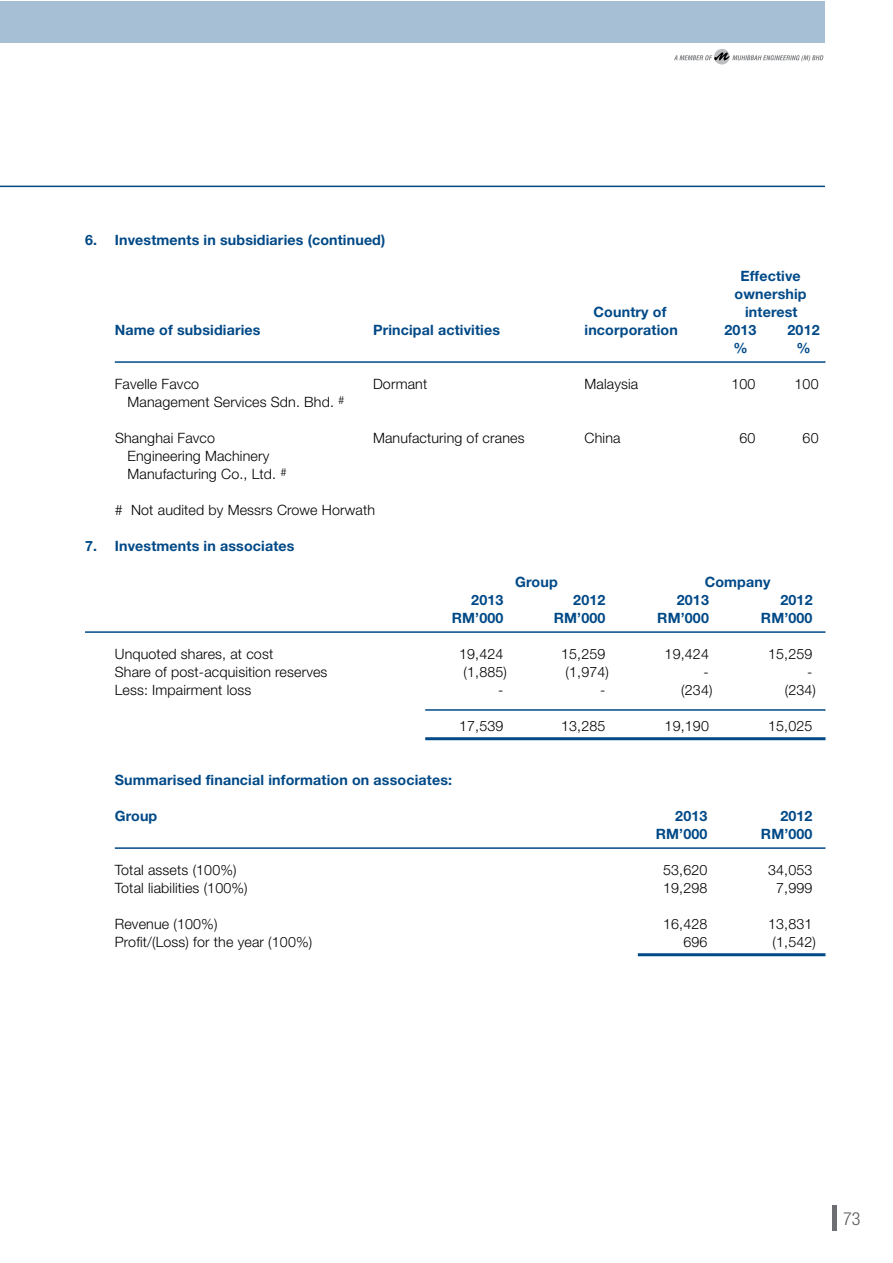
<style>
.page{position:relative;width:893px;height:1263px;background:#fff}
.page>*{position:absolute;margin:0;border:0;box-sizing:border-box;transform-origin:0 0}
.t1{font:300 condensed 18px "Helvetica Neue";color:#58595b}
.t2{font:300 14.25px/18px "Helvetica Neue";letter-spacing:.01em;color:#000}
.t3{font:700 14.25px/18px "Helvetica Neue";letter-spacing:.01em;color:#004987;text-align:center}
</style>
<div class="page">
<svg style="left:714px;top:49px;width:16px;height:16px"></svg>
<svg style="left:674px;top:52px;width:149px;height:10px"></svg>
<div style="left:832px;top:1205px;width:5px;height:25px;background:#6d6e71"></div>
<div style="left:0;top:1px;width:825px;height:42px;background:#a6bfd5"></div>
<hr style="left:115px;top:361px;width:710px;height:2px;background:#004987">
<hr style="left:85px;top:631px;width:740px;height:2px;background:#004987">
<hr style="left:425px;top:709px;width:400px;height:2px;background:#004987">
<hr style="left:425px;top:737px;width:400px;height:3px;background:#004987">
<hr style="left:115px;top:847px;width:710px;height:2px;background:#004987">
<hr style="left:638px;top:953px;width:187px;height:3px;background:#004987">
<hr style="left:0;top:186px;width:825px;height:1px;background:#004987">
<p class="t3" style="left:85px;top:230px;width:302px">6. Investments in subsidiaries (continued)</p>
<p class="t3" style="left:734px;top:266px;width:74px">Effective ownership</p>
<p class="t3" style="left:594px;top:302px;width:74px">Country of</p>
<p class="t3" style="left:745px;top:302px;width:54px">interest</p>
<p class="t3" style="left:115px;top:320px;width:147px">Name of subsidiaries</p>
<p class="t3" style="left:373px;top:320px;width:128px">Principal activities</p>
<p class="t3" style="left:585px;top:320px;width:95px">incorporation</p>
<p class="t3" style="left:724px;top:320px;width:34px">2013</p>
<p class="t3" style="left:787px;top:320px;width:34px">2012</p>
<p class="t3" style="left:733px;top:338px;width:16px">%</p>
<p class="t3" style="left:796px;top:338px;width:16px">%</p>
<p class="t2" style="left:115px;top:374px;width:86px">Favelle Favco</p>
<p class="t2" style="left:373px;top:374px;width:56px">Dormant</p>
<p class="t2" style="left:585px;top:374px;width:55px">Malaysia</p>
<p class="t2" style="left:731px;top:374px;width:26px">100</p>
<p class="t2" style="left:794px;top:374px;width:26px">100</p>
<p class="t2" style="left:128px;top:392px;width:218px">Management Services Sdn. Bhd. <sup>#</sup></p>
<p class="t2" style="left:115px;top:428px;width:102px">Shanghai Favco</p>
<p class="t2" style="left:373px;top:428px;width:153px">Manufacturing of cranes</p>
<p class="t2" style="left:585px;top:428px;width:37px">China</p>
<p class="t2" style="left:739px;top:428px;width:17px">60</p>
<p class="t2" style="left:802px;top:428px;width:18px">60</p>
<p class="t2" style="left:128px;top:446px;width:161px">Engineering Machinery<br>Manufacturing Co., Ltd. <sup>#</sup></p>
<p class="t2" style="left:115px;top:500px;width:262px"># Not audited by Messrs Crowe Horwath</p>
<p class="t3" style="left:85px;top:536px;width:211px">7. Investments in associates</p>
<p class="t3" style="left:515px;top:572px;width:44px">Group</p>
<p class="t3" style="left:705px;top:572px;width:67px">Company</p>
<p class="t3" style="left:471px;top:590px;width:34px">2013</p>
<p class="t3" style="left:573px;top:590px;width:34px">2012</p>
<p class="t3" style="left:677px;top:590px;width:34px">2013</p>
<p class="t3" style="left:780px;top:590px;width:34px">2012</p>
<p class="t3" style="left:452px;top:608px;width:53px">RM’000</p>
<p class="t3" style="left:554px;top:608px;width:53px">RM’000</p>
<p class="t3" style="left:657px;top:608px;width:53px">RM’000</p>
<p class="t3" style="left:761px;top:608px;width:53px">RM’000</p>
<p class="t2" style="left:115px;top:644px;width:160px">Unquoted shares, at cost</p>
<p class="t2" style="left:459px;top:644px;width:46px">19,424</p>
<p class="t2" style="left:561px;top:644px;width:46px">15,259</p>
<p class="t2" style="left:665px;top:644px;width:46px">19,424</p>
<p class="t2" style="left:768px;top:644px;width:46px">15,259</p>
<p class="t2" style="left:115px;top:662px;width:214px">Share of post-acquisition reserves</p>
<p class="t2" style="left:464px;top:662px;width:45px">(1,885)</p>
<p class="t2" style="left:566px;top:662px;width:45px">(1,974)</p>
<p class="t2" style="left:704px;top:662px;width:7px">-</p>
<p class="t2" style="left:807px;top:662px;width:7px">-</p>
<p class="t2" style="left:115px;top:680px;width:138px">Less: Impairment loss</p>
<p class="t2" style="left:498px;top:680px;width:7px">-</p>
<p class="t2" style="left:600px;top:680px;width:7px">-</p>
<p class="t2" style="left:681px;top:680px;width:33px">(234)</p>
<p class="t2" style="left:785px;top:680px;width:33px">(234)</p>
<p class="t2" style="left:459px;top:716px;width:46px">17,539</p>
<p class="t2" style="left:561px;top:716px;width:46px">13,285</p>
<p class="t2" style="left:665px;top:716px;width:46px">19,190</p>
<p class="t2" style="left:768px;top:716px;width:46px">15,025</p>
<p class="t3" style="left:115px;top:770px;width:339px">Summarised financial information on associates:</p>
<p class="t3" style="left:115px;top:806px;width:44px">Group</p>
<p class="t3" style="left:675px;top:806px;width:34px">2013</p>
<p class="t3" style="left:780px;top:806px;width:34px">2012</p>
<p class="t3" style="left:656px;top:824px;width:53px">RM’000</p>
<p class="t3" style="left:761px;top:824px;width:53px">RM’000</p>
<p class="t2" style="left:115px;top:860px;width:123px">Total assets (100%)</p>
<p class="t2" style="left:663px;top:860px;width:46px">53,620</p>
<p class="t2" style="left:768px;top:860px;width:46px">34,053</p>
<p class="t2" style="left:115px;top:878px;width:134px">Total liabilities (100%)</p>
<p class="t2" style="left:663px;top:878px;width:46px">19,298</p>
<p class="t2" style="left:776px;top:878px;width:38px">7,999</p>
<p class="t2" style="left:115px;top:914px;width:104px">Revenue (100%)</p>
<p class="t2" style="left:663px;top:914px;width:46px">16,428</p>
<p class="t2" style="left:768px;top:914px;width:46px">13,831</p>
<p class="t2" style="left:115px;top:932px;width:199px">Profit/(Loss) for the year (100%)</p>
<p class="t2" style="left:683px;top:932px;width:26px">696</p>
<p class="t2" style="left:773px;top:932px;width:45px">(1,542)</p>
<p class="t1" style="left:843px;top:1208px;width:19px">73</p>
</div>
